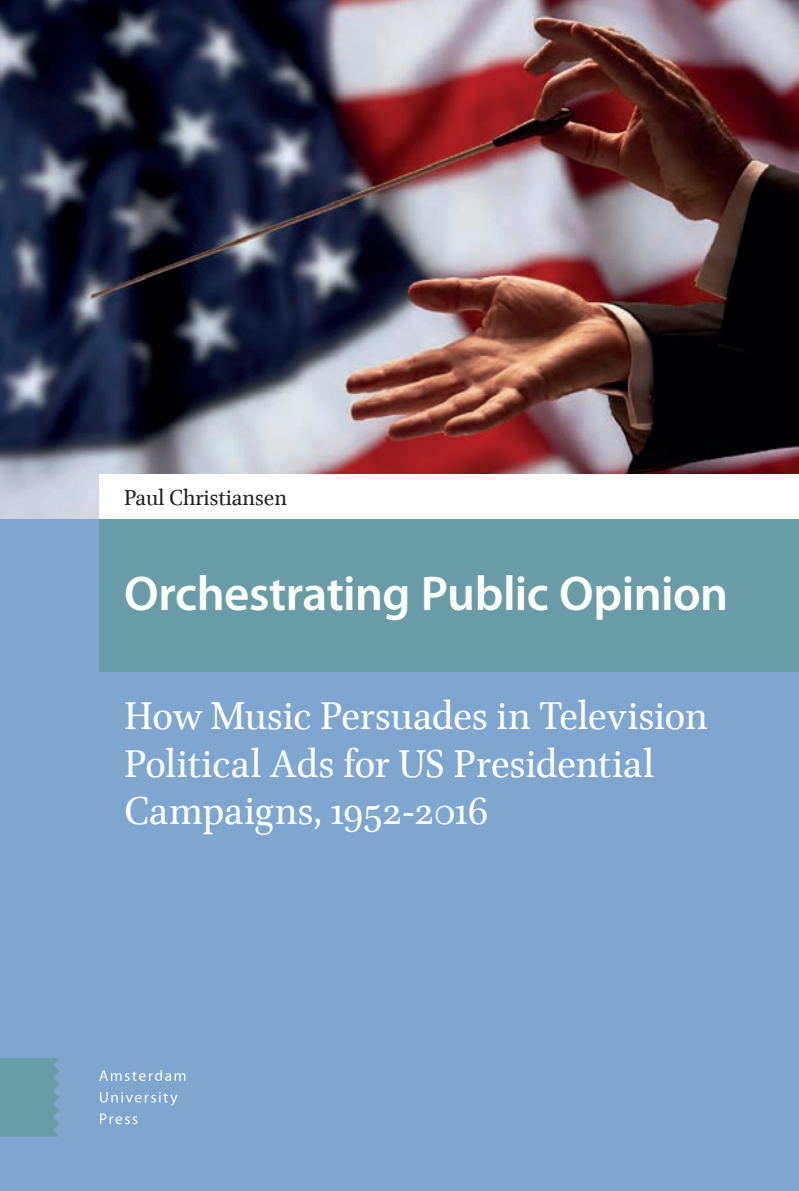
<style>
.page{position:relative;width:799px;height:1191px;background:#7ea6cf}
.page>*{position:absolute;margin:0;border:0;box-sizing:border-box;transform-origin:0 0}
.t1{font:600 49px "Myriad Pro";letter-spacing:-.01em;color:#fff}
.t2{font:43.75px/47.2px "Brill";letter-spacing:-.005em;color:#fff}
.t3{font:24.5px "Brill";color:#231f20}
</style>
<div class="page">
<img style="left:60px;top:0;width:739px;height:518px">
<svg style="left:100px;top:1113px;width:37px;height:11px"></svg>
<svg style="left:100px;top:1092px;width:77px;height:13px"></svg>
<svg style="left:99px;top:1069px;width:86px;height:12px"></svg>
<svg style="left:0;top:0;width:60px;height:1137px"></svg>
<div style="left:99px;top:518px;width:700px;height:154px;background:#699ca7"></div>
<div style="left:99px;top:474px;width:700px;height:44px;background:#fff"></div>
<p class="t3" style="left:124px;top:481px;width:164px">Paul Christiansen</p>
<p class="t1" style="left:124px;top:562px;width:605px">Orchestrating Public Opinion</p>
<p class="t2" style="left:124px;top:694px;width:585px">How Music Persuades in Television<br>Political Ads for US Presidential<br>Campaigns, 1952-2016</p>
</div>
